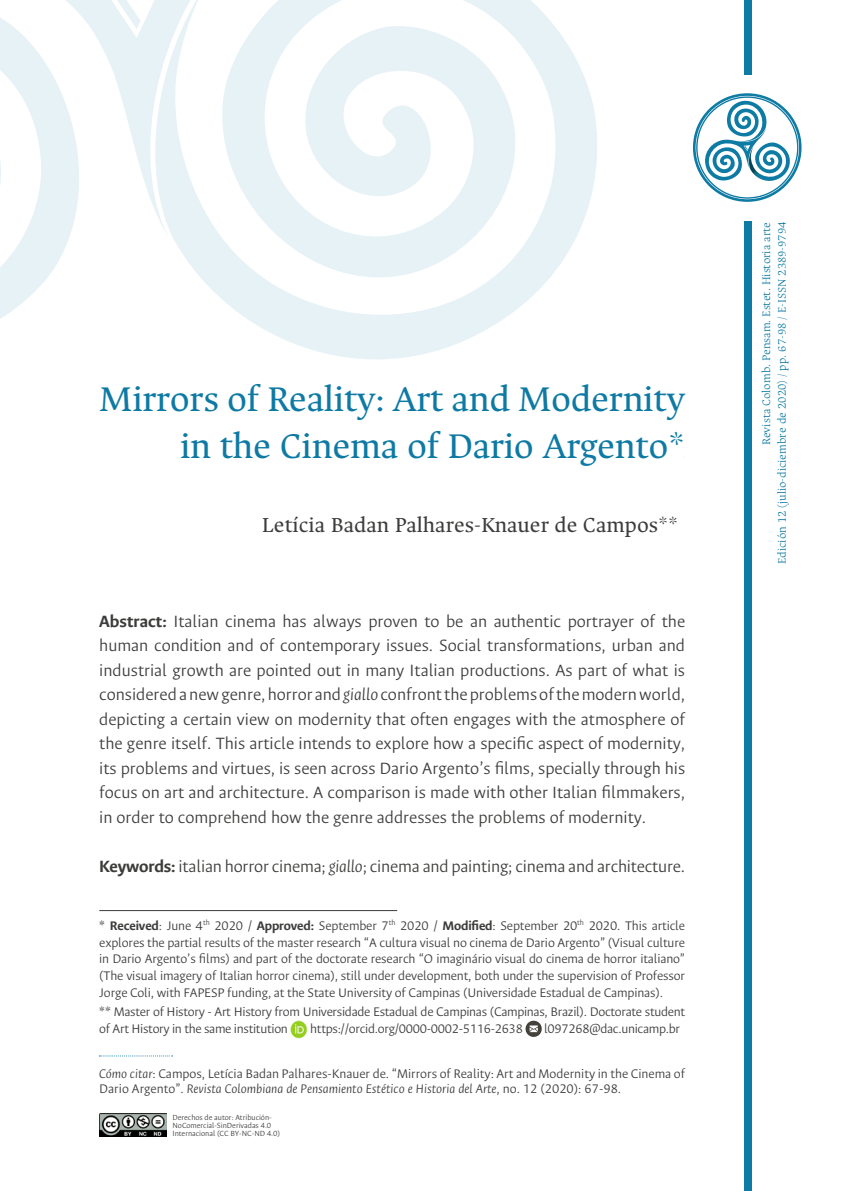
<style>
.page{position:relative;width:844px;height:1191px;background:#fff}
.page>*{position:absolute;margin:0;border:0;box-sizing:border-box;transform-origin:0 0}
.t1{font:38.5px/47.2px "Ancizar Serif";letter-spacing:-.01em;color:#0e7aa4;text-align:right}
.t2{font:22.75px "Ancizar Serif";color:#3c3c3b}
.t3{font:300 18.38px/24.5px "Ancizar Sans";letter-spacing:-.01em;color:#3c3c3b;text-align:justify}
.t4{font:300 14px/16.8px "Ancizar Sans";letter-spacing:-.02em;color:#3c3c3b;text-align:justify}
.t5{font:300 14px/15px "Ancizar Sans";color:#3c3c3b}
.t6{font:300 12.25px/15.8px "Ancizar Serif";color:#0e7aa4;text-align:right}
.t7{font:300 8.4px/8.4px "Ancizar Sans";color:#3c3c3b}
.s1{font-weight:700}
.s2{font-style:italic}
</style>
<div class="page">
<svg style="left:693px;top:93px;width:108px;height:109px"></svg>
<svg style="left:375px;top:0;width:222px;height:360px"></svg>
<svg style="left:340px;top:0;width:105px;height:359px;fill:#e7f2f6"></svg>
<svg style="left:0;top:0;width:340px;height:356px"></svg>
<svg style="left:106px;top:0;width:34px;height:29px"></svg>
<div style="left:743px;top:221px;width:8px;height:970px;background:#0e7ba4"></div>
<div style="left:743px;top:0;width:8px;height:74px;background:#0e7ba4"></div>
<img style="left:99px;top:1113px;width:67px;height:23px">
<hr style="left:99px;top:910px;width:298px;height:1px;background:#3c3c3b">
<img style="left:290px;top:1020px;width:17px;height:18px">
<svg style="left:525px;top:1020px;width:16px;height:17px"></svg>
<svg style="left:99px;top:1055px;width:74px;height:1px"></svg>
<h1 class="t1" style="left:99px;top:375px;width:587px">Mirrors of Reality: Art and Modernity in the Cinema of Dario Argento*</h1>
<p class="t2" style="left:262px;top:511px;width:424px">Letícia Badan Palhares-Knauer de Campos**<sup>2</sup></p>
<p class="t3" style="left:99px;top:609px;width:587px"><span class="s1">Abstract:</span> Italian cinema has always proven to be an authentic portrayer of the human condition and of contemporary issues. Social transformations, urban and industrial growth are pointed out in many Italian productions. As part of what is considered a new genre, horror and <span class="s2">giallo</span> confront the problems of the modern world, depicting a certain view on modernity that often engages with the atmosphere of the genre itself. This article intends to explore how a specific aspect of modernity, its problems and virtues, is seen across Dario Argento’s films, specially through his focus on art and architecture. A comparison is made with other Italian filmmakers, in order to comprehend how the genre addresses the problems of modernity.</p>
<p class="t3" style="left:99px;top:854px;width:587px"><span class="s1">Keywords:</span> italian horror cinema; <span class="s2">giallo</span>; cinema and painting; cinema and architecture.</p>
<p class="t4" style="left:99px;top:917px;width:587px">* <span class="s1">Received</span>: June 4<sup>th</sup> 2020 / <span class="s1">Approved:</span> September 7<sup>th</sup> 2020 / <span class="s1">Modified</span>: September 20<sup>th</sup> 2020. This article explores the partial results of the master research “A cultura visual no cinema de Dario Argento” (Visual culture in Dario Argento’s films) and part of the doctorate research “O imaginário visual do cinema de horror italiano” (The visual imagery of Italian horror cinema), still under development, both under the supervision of Professor Jorge Coli, with FAPESP funding, at the State University of Campinas (Universidade Estadual de Campinas).</p>
<p class="t4" style="left:99px;top:1003px;width:587px">** Master of History - Art History from Universidade Estadual de Campinas (Campinas, Brazil). Doctorate student of Art History in the same institution</p>
<p class="t4" style="left:310px;top:1020px;width:214px">https://orcid.org/0000-0002-5116-2638</p>
<p class="t4" style="left:544px;top:1020px;width:137px">l097268@dac.unicamp.br</p>
<p class="t5" style="left:99px;top:1065px;width:587px"><span class="s2">Cómo citar</span>: Campos, Letícia Badan Palhares-Knauer de. “Mirrors of Reality: Art and Modernity in the Cinema of<br>Dario Argento”. <span class="s2">Revista Colombiana de Pensamiento Estético e Historia del Arte</span>, no. 12 (2020): 67-98.</p>
<p class="t7" style="left:172px;top:1112px;width:109px">Derechos de autor: Atribución-<br>NoComercial-SinDerivadas 4.0<br>Internacional (CC BY-NC-ND 4.0)</p>
<p class="t6" style="left:758px;top:564px;width:343px;rotate:-90deg">Revista Colomb. Pensam. Estet. Historia arte<br>Edición 12 (julio-diciembre de 2020) / pp. 67-98 / E-ISSN 2389-9794</p>
</div>
